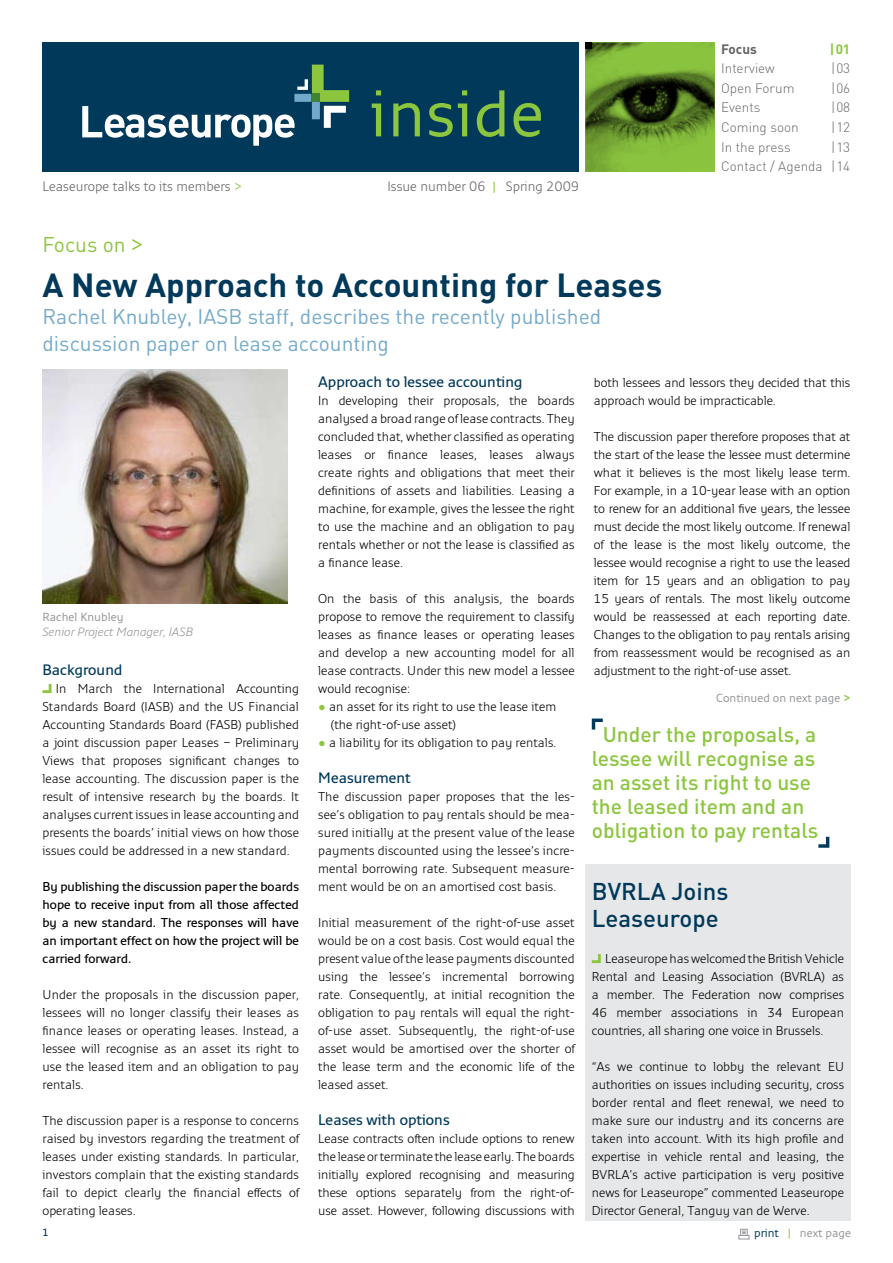
<style>
.page{position:relative;width:893px;height:1263px;background:#fff}
.page>*{position:absolute;margin:0;border:0;box-sizing:border-box;transform-origin:0 0}
.t1{font:700 33px "DIN";color:#00395a}
.t2{font:500 24px/27px "DIN";color:#00395a}
.t3{font:500 21px/24px "DIN";color:#8cc63f}
.t4{font:21px/27px "DIN";color:#74aac9}
.t5{font:21px "DIN";color:#8cc63f}
.t6{font:600 15px "Monitor";color:#00395a}
.t7{font:300 13.5px/19.5px "DIN";color:#636467;text-align:right}
.t8{font:300 13.5px "Monitor";color:#636467}
.t9{font:700 13.5px "DIN";color:#636467}
.t10{font:700 13.5px "DIN";color:#8cc63f}
.t11{font:300 12.75px/18px "Monitor";color:#000;text-align:justify}
.t12{font:600 12.75px/18px "Monitor";color:#000;text-align:justify}
.t13{font:12px "Monitor";color:#939598}
.t14{font:italic 300 12px "Monitor";color:#939598}
.t15{font:600 10.5px "Monitor";color:#00395a}
.s1{font-weight:400;color:#8cc63f}
.s2{font-family:"Monitor";font-weight:600}
.s3{color:#8cc63f}
.s4{font-weight:700;color:#8cc63f}
.s5{color:#00395a}
</style>
<div class="page">
<div style="left:739px;top:1235px;width:10px;height:4px;border:1px solid #939598"></div>
<div style="left:740px;top:1229px;width:7px;height:7px;border:1px solid #939598"></div>
<svg style="left:742px;top:1231px;width:4px;height:3px"></svg>
<svg style="left:43px;top:684px;width:9px;height:9px"></svg>
<div style="left:43px;top:43px;width:536px;height:129px;background:#00395a"></div>
<svg style="left:585px;top:43px;width:130px;height:129px;background:#648e2d"></svg>
<div style="left:585px;top:43px;width:7px;height:6px;background:#000"></div>
<svg style="left:82px;top:65px;width:267px;height:81px"></svg>
<svg style="left:372px;top:90px;width:9px;height:46px"></svg>
<svg style="left:393px;top:103px;width:27px;height:33px"></svg>
<svg style="left:429px;top:90px;width:38px;height:47px"></svg>
<svg style="left:477px;top:90px;width:27px;height:47px"></svg>
<svg style="left:513px;top:103px;width:28px;height:34px"></svg>
<img style="left:43px;top:369px;width:245px;height:234px">
<svg style="left:592px;top:718px;width:11px;height:11px"></svg>
<svg style="left:818px;top:837px;width:11px;height:11px"></svg>
<div style="left:585px;top:864px;width:265px;height:356px;background:#e6e7e8"></div>
<svg style="left:592px;top:954px;width:9px;height:9px"></svg>
<p class="t8" style="left:43px;top:178px;width:201px">Leaseurope talks to its members <span class="s1">&gt;</span></p>
<p class="t8" style="left:387px;top:178px;width:193px">Issue number 06 <span class="s1">|</span> Spring 2009</p>
<h3 class="t5" style="left:43px;top:231px;width:103px">Focus on <span class="s2">&gt;</span></h3>
<h1 class="t1" style="left:43px;top:264px;width:621px">A New Approach to Accounting for Leases</h1>
<h3 class="t4" style="left:43px;top:303px;width:560px">Rachel Knubley, IASB staff, describes the recently published discussion paper on lease accounting</h3>
<p class="t9" style="left:721px;top:40px;width:37px">Focus</p>
<p class="t10" style="left:830px;top:40px;width:22px">|01</p>
<p class="t7" style="left:721px;top:59px;width:55px">Interview</p>
<p class="t7" style="left:831px;top:59px;width:21px">|03</p>
<p class="t7" style="left:721px;top:78px;width:75px">Open Forum</p>
<p class="t7" style="left:831px;top:78px;width:21px">|06</p>
<p class="t7" style="left:721px;top:98px;width:41px">Events</p>
<p class="t7" style="left:831px;top:98px;width:21px">|08</p>
<p class="t7" style="left:721px;top:117px;width:79px">Coming soon</p>
<p class="t7" style="left:831px;top:117px;width:21px">|12</p>
<p class="t7" style="left:721px;top:137px;width:71px">In the press</p>
<p class="t7" style="left:721px;top:137px;width:131px">|13<br>Contact / Agenda |14</p>
<p class="t13" style="left:43px;top:610px;width:83px">Rachel Knubley</p>
<p class="t14" style="left:43px;top:624px;width:152px">Senior Project Manager, IASB</p>
<p class="t6" style="left:43px;top:660px;width:81px">Background</p>
<p class="t11" style="left:43px;top:679px;width:258px;text-indent:13px">In March the International Accounting Standards Board (IASB) and the US Financial Accounting Standards Board (FASB) published a joint discussion paper Leases – Preliminary Views that proposes significant changes to lease accounting. The discussion paper is the result of intensive research by the boards. It analyses current issues in lease accounting and presents the boards’ initial views on how those issues could be addressed in a new standard.</p>
<p class="t12" style="left:43px;top:877px;width:258px">By publishing the discussion paper the boards hope to receive input from all those affected by a new standard. The responses will have an important effect on how the project will be carried forward.</p>
<p class="t11" style="left:43px;top:985px;width:258px">Under the proposals in the discussion paper, lessees will no longer classify their leases as finance leases or operating leases. Instead, a lessee will recognise as an asset its right to use the leased item and an obligation to pay rentals.</p>
<p class="t11" style="left:43px;top:1111px;width:258px">The discussion paper is a response to concerns raised by investors regarding the treatment of leases under existing standards. In particular, investors complain that the existing standards fail to depict clearly the financial effects of operating leases.</p>
<p class="t6" style="left:318px;top:372px;width:206px">Approach to lessee accounting</p>
<p class="t11" style="left:318px;top:391px;width:258px">In developing their proposals, the boards analysed a broad range of lease contracts. They concluded that, whether classified as operating leases or finance leases, leases always create rights and obligations that meet their definitions of assets and liabilities. Leasing a machine, for example, gives the lessee the right to use the machine and an obligation to pay rentals whether or not the lease is classified as a finance lease.</p>
<p class="t11" style="left:318px;top:589px;width:258px">On the basis of this analysis, the boards propose to remove the requirement to classify leases as finance leases or operating leases and develop a new accounting model for all lease contracts. Under this new model a lessee would recognise:</p>
<p class="t11" style="left:331px;top:697px;width:227px;text-indent:-13px"><span class="s3">•</span> an asset for its right to use the lease item (the right-of-use asset)</p>
<p class="t11" style="left:318px;top:733px;width:240px"><span class="s3">•</span> a liability for its obligation to pay rentals.</p>
<p class="t6" style="left:318px;top:768px;width:94px">Measurement</p>
<p class="t11" style="left:318px;top:787px;width:258px">The discussion paper proposes that the les&shy;see’s obligation to pay rentals should be mea&shy;sured initially at the present value of the lease payments discounted using the lessee’s incre&shy;mental borrowing rate. Subsequent measure&shy;ment would be on an amortised cost basis.</p>
<p class="t11" style="left:318px;top:913px;width:258px">Initial measurement of the right-of-use asset would be on a cost basis. Cost would equal the present value of the lease payments discounted using the lessee’s incremental borrowing rate. Consequently, at initial recognition the obligation to pay rentals will equal the right&shy;of-use asset. Subsequently, the right-of-use asset would be amortised over the shorter of the lease term and the economic life of the leased asset.</p>
<p class="t6" style="left:318px;top:1110px;width:133px">Leases with options</p>
<p class="t11" style="left:318px;top:1129px;width:258px">Lease contracts often include options to renew the lease or terminate the lease early. The boards initially explored recognising and measuring these options separately from the right-of&shy;use asset. However, following discussions with</p>
<p class="t11" style="left:594px;top:373px;width:258px">both lessees and lessors they decided that this approach would be impracticable.</p>
<p class="t11" style="left:594px;top:427px;width:258px">The discussion paper therefore proposes that at the start of the lease the lessee must determine what it believes is the most likely lease term.<br>For example, in a 10-year lease with an option to renew for an additional five years, the lessee must decide the most likely outcome. If renewal of the lease is the most likely outcome, the lessee would recognise a right to use the leased item for 15 years and an obligation to pay 15 years of rentals. The most likely outcome would be reassessed at each reporting date.<br>Changes to the obligation to pay rentals arising from reassessment would be recognised as an adjustment to the right-of-use asset.</p>
<p class="t13" style="left:716px;top:691px;width:136px">Continued on next page <span class="s4">&gt;</span></p>
<h3 class="t3" style="left:592px;top:721px;width:228px;text-indent:11px">Under the proposals, a lessee will recognise as an asset its right to use the leased item and an obligation to pay rentals</h3>
<h2 class="t2" style="left:592px;top:877px;width:138px">BVRLA Joins<br>Leaseurope</h2>
<p class="t11" style="left:592px;top:949px;width:254px;text-indent:13px">Leaseurope has welcomed the British Vehicle Rental and Leasing Association (BVRLA) as a member. The Federation now comprises 46 member associations in 34 European countries, all sharing one voice in Brussels.</p>
<p class="t11" style="left:592px;top:1057px;width:254px">“As we continue to lobby the relevant EU authorities on issues including security, cross border rental and fleet renewal, we need to make sure our industry and its concerns are taken into account. With its high profile and expertise in vehicle rental and leasing, the BVRLA’s active participation is very positive news for Leaseurope” commented Leaseurope Director General, Tanguy van de Werve.</p>
<p class="t15" style="left:43px;top:1226px;width:8px">1</p>
<p class="t13" style="left:754px;top:1226px;width:98px"><span class="s5">print</span> <span class="s3">|</span> next page</p>
</div>
